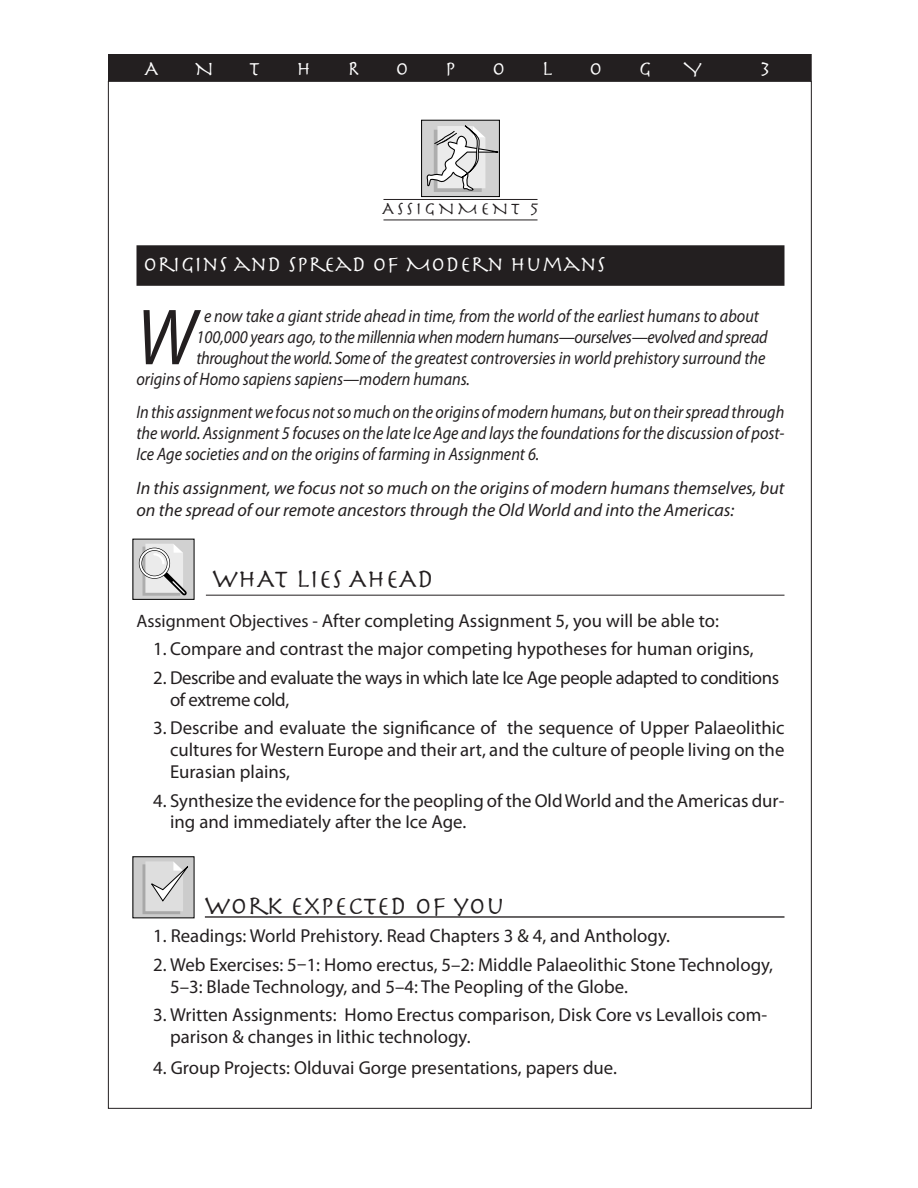
<style>
.page{position:relative;width:918px;height:1188px;background:#fff}
.page>*{position:absolute;margin:0;border:0;box-sizing:border-box;transform-origin:0 0}
.Chapter_Intro{font:italic 80.25px "Myriad Pro";color:#231f20;scale:.9 1}
.Section_Subheads{font:27px "Herculanum";color:#231f20}
.Section_Heads{font:27px "Herculanum";color:#231f20}
.Chapter_Head{font:22.5px "Herculanum";color:#fff}
.Banner{font:21px "Herculanum";color:#fff}
.Lists{font:18.75px/21.8px "Myriad Pro";color:#231f20}
.Lists-2{font:18.75px/21.8px "Myriad Pro";letter-spacing:-.025em;color:#231f20}
.Section_Subheads-2{font:18.75px "Myriad Pro";color:#231f20}
.Chapter_Intro-2{font:italic 18px/21px "Myriad Pro";color:#231f20;text-align:justify;scale:.9 1}
.body_text_1st_para{font:italic 18px/21.8px "Myriad Pro";color:#231f20}
.Chapter_Intro-3{font:italic 18px "Myriad Pro";letter-spacing:-.02em;color:#231f20;scale:.9 1}
.Assignment{font:18px "Herculanum";letter-spacing:.14em;color:#231f20}
.s1{font-size:18px}
</style>
<div class="page">
<div style="left:109px;top:55px;width:702px;height:25px;background:#231f20"></div>
<div style="left:108px;top:54px;width:704px;height:27px;border:2px solid #231f20"></div>
<div style="left:422px;top:120px;width:77px;height:77px;background:#d1d1d1"></div>
<div style="left:421px;top:120px;width:79px;height:77px;border:1px solid #000"></div>
<svg style="left:426px;top:125px;width:74px;height:67px"></svg>
<div style="left:133px;top:539px;width:61px;height:60px;background:#d1d1d1"></div>
<div style="left:139px;top:548px;width:31px;height:31px;border:3px solid #000;border-radius:50%"></div>
<div style="left:139px;top:548px;width:30px;height:30px;border:2px solid #fff;border-radius:50%"></div>
<svg style="left:143px;top:544px;width:48px;height:56px"></svg>
<div style="left:133px;top:857px;width:61px;height:61px;background:#ccc"></div>
<svg style="left:143px;top:861px;width:45px;height:53px"></svg>
<hr style="left:383px;top:199px;width:155px;height:1px;background:#231f20">
<hr style="left:383px;top:220px;width:155px;height:1px;background:#231f20">
<div style="left:136px;top:245px;width:648px;height:41px;background:#231f20"></div>
<hr style="left:206px;top:595px;width:578px;height:1px;background:#231f20">
<hr style="left:205px;top:916px;width:579px;height:2px;background:#231f20">
<p class="Banner" style="left:144px;top:55px;width:16px">A</p>
<p class="Banner" style="left:195px;top:55px;width:21px">N</p>
<p class="Banner" style="left:250px;top:55px;width:12px">T</p>
<p class="Banner" style="left:296px;top:55px;width:16px">H</p>
<p class="Banner" style="left:348px;top:55px;width:13px">R</p>
<p class="Banner" style="left:396px;top:55px;width:15px">O</p>
<p class="Banner" style="left:445px;top:55px;width:12px">P</p>
<p class="Banner" style="left:492px;top:55px;width:15px">O</p>
<p class="Banner" style="left:542px;top:55px;width:12px">L</p>
<p class="Banner" style="left:589px;top:55px;width:15px">O</p>
<p class="Banner" style="left:639px;top:55px;width:15px">G</p>
<p class="Banner" style="left:684px;top:55px;width:19px">Y</p>
<p class="Banner" style="left:761px;top:55px;width:11px">3</p>
<p class="Assignment" style="left:382px;top:197px;width:158px">ASSIGNMENT 5</p>
<p class="Chapter_Head" style="left:143px;top:250px;width:464px">ORIGINS AND SPREAD OF MODERN HUMANS</p>
<p class="Chapter_Intro" style="left:136px;top:288px;width:68px">W</p>
<p class="Chapter_Intro-2" style="left:204px;top:305px;width:618px">e now take a giant stride ahead in time, from the world of the earliest humans to about</p>
<p class="Chapter_Intro-3" style="left:196px;top:326px;width:636px">100,000 years ago, to the millennia when modern humans—ourselves—evolved and spread</p>
<p class="Chapter_Intro-2" style="left:196px;top:347px;width:634px">throughoutthe world. Some of the greatest controversies in world prehistory surround the</p>
<p class="Chapter_Intro-2" style="left:136px;top:368px;width:372px">origins of Homo sapiens sapiens—modern humans.</p>
<p class="Chapter_Intro-2" style="left:136px;top:401px;width:722px">In this assignmentwe focus notso much on the origins of modern humans, but on theirspread through the world. Assignment 5 focuses on the late Ice Age and lays the foundations for the discussion of post-Ice Age societies and on the origins of farming in Assignment 6.</p>
<p class="body_text_1st_para" style="left:136px;top:477px;width:649px">In this assignment, we focus not so much on the origins of modern humans themselves, but on the spread of our remote ancestors through the Old World and into the Americas:</p>
<p class="Section_Heads" style="left:212px;top:561px;width:224px">WHAT LIES AHEAD</p>
<p class="Section_Subheads-2" style="left:136px;top:609px;width:584px"><span class="s1">Assignment Objectives -</span> After completing Assignment 5, you will be able to:</p>
<p class="Lists" style="left:153px;top:638px;width:602px">1. Compare and contrast the major competing hypotheses for human origins,</p>
<p class="Lists-2" style="left:170px;top:666px;width:610px;text-indent:-17px">2. Describe and evaluate the ways in which late Ice Age people adapted to conditions of extreme cold,</p>
<p class="Lists" style="left:170px;top:717px;width:616px;text-align:justify;text-indent:-17px">3. Describe and evaluate the significance of the sequence of Upper Palaeolithic cultures for Western Europe and their art, and the culture of people living on the Eurasian plains,</p>
<p class="Lists" style="left:170px;top:789px;width:616px;text-indent:-17px">4. Synthesize the evidence for the peopling of the Old World and the Americas dur&shy;ing and immediately after the Ice Age.</p>
<p class="Section_Subheads" style="left:205px;top:889px;width:302px">WORK EXPECTED OF YOU</p>
<p class="Lists" style="left:153px;top:925px;width:518px">1. Readings: World Prehistory. Read Chapters 3 &amp; 4, and Anthology.</p>
<p class="Lists" style="left:170px;top:953px;width:604px;text-indent:-17px">2. Web Exercises: 5–1: Homo erectus, 5–2: Middle Palaeolithic Stone Technology,<br>5–3: Blade Technology, and 5–4: The Peopling of the Globe.</p>
<p class="Lists" style="left:170px;top:1004px;width:598px;text-indent:-17px">3. Written Assignments: Homo Erectus comparison, Disk Core vs Levallois com&shy;parison &amp; changes in lithic technology.</p>
<p class="Lists" style="left:153px;top:1056px;width:465px">4. Group Projects: Olduvai Gorge presentations, papers due.</p>
</div>
